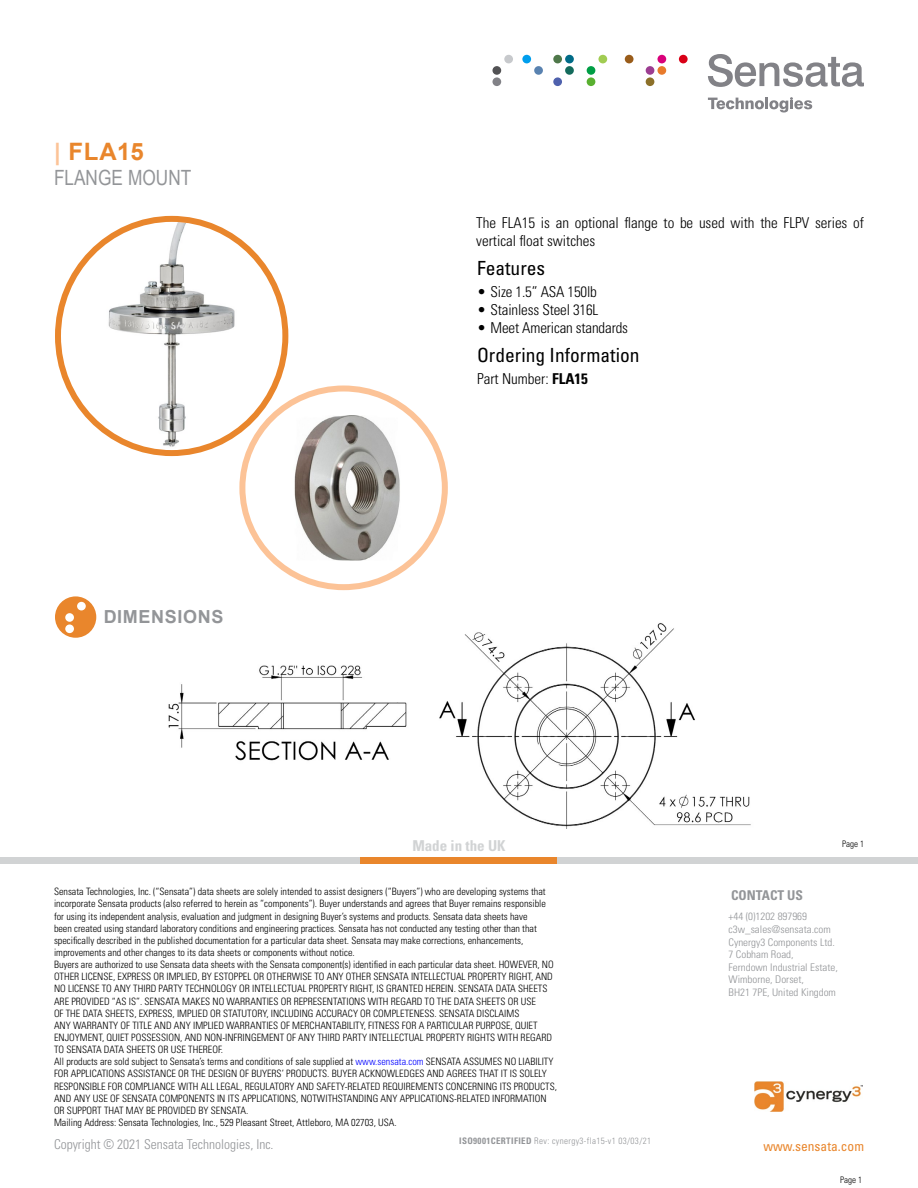
<style>
.page{position:relative;width:918px;height:1188px;background:#fff}
.page>*{position:absolute;margin:0;border:0;box-sizing:border-box;transform-origin:0 0}
.t1{font:700 24px "Arial";letter-spacing:.025em;color:#e9862c}
.t2{font:21px "Arial Narrow";color:#939598}
.t3{font:condensed 19.5px "Univers LT Std";color:#000}
.t4{font:700 18px "Arial";letter-spacing:.035em;color:#939598}
.t5{font:300 condensed 15px/18px "Univers";color:#000}
.t6{font:700 condensed 15px "Univers";color:#d1d3d4}
.t7{font:300 condensed 13.5px "Univers";color:#939598}
.t8{font:condensed 13.5px "Univers LT Std";color:#e9862c}
.t9{font:700 condensed 13.5px "Univers";color:#939598}
.t10{font:300 condensed 10.5px/12.6px "Univers";color:#939598;scale:1.05 1}
.t11{font:300 condensed 10.2px/12.1px "Univers";color:#000}
.t12{font:300 condensed 9px "Univers";letter-spacing:.04em;color:#939598}
.t13{font:300 condensed 9px "Univers";color:#000}
.s1{color:#fcc397}
.s2{font-weight:700}
.s3{color:#00f}
</style>
<div class="page">
<svg style="left:708px;top:54px;width:156px;height:33px"></svg>
<svg style="left:708px;top:97px;width:104px;height:15px"></svg>
<div style="left:492px;top:77px;width:9px;height:9px;background:#828287;border-radius:50%"></div>
<div style="left:522px;top:55px;width:9px;height:8px;background:#009eed;border-radius:50%"></div>
<div style="left:534px;top:66px;width:9px;height:9px;background:#5982b0;border-radius:50%"></div>
<div style="left:553px;top:55px;width:9px;height:8px;background:#4f784a;border-radius:50%"></div>
<div style="left:565px;top:55px;width:9px;height:8px;background:#006b87;border-radius:50%"></div>
<div style="left:565px;top:66px;width:9px;height:9px;background:#146b5c;border-radius:50%"></div>
<div style="left:553px;top:77px;width:9px;height:9px;background:#4f61ad;border-radius:50%"></div>
<div style="left:598px;top:55px;width:9px;height:8px;background:#a1cc52;border-radius:50%"></div>
<div style="left:587px;top:66px;width:8px;height:9px;background:#009e45;border-radius:50%"></div>
<div style="left:587px;top:77px;width:8px;height:9px;background:#59b030;border-radius:50%"></div>
<div style="left:657px;top:55px;width:9px;height:8px;background:#d9007a;border-radius:50%"></div>
<div style="left:646px;top:66px;width:8px;height:9px;background:#9c3d91;border-radius:50%"></div>
<div style="left:657px;top:66px;width:9px;height:9px;background:#e87a2b;border-radius:50%"></div>
<div style="left:646px;top:77px;width:8px;height:9px;background:#8c7029;border-radius:50%"></div>
<div style="left:679px;top:55px;width:9px;height:8px;background:#d90017;border-radius:50%"></div>
<div style="left:504px;top:55px;width:9px;height:8px;background:#c7c9cc;border-radius:50%"></div>
<div style="left:492px;top:66px;width:9px;height:9px;background:#525254;border-radius:50%"></div>
<div style="left:625px;top:55px;width:9px;height:8px;background:#995c1a;border-radius:50%"></div>
<img style="left:754px;top:1082px;width:108px;height:29px">
<svg style="left:55px;top:596px;width:41px;height:42px"></svg>
<img style="left:102px;top:222px;width:180px;height:228px">
<div style="left:55px;top:216px;width:233px;height:240px;border:6px solid #e9862c;border-radius:50%"></div>
<img style="left:274px;top:415px;width:145px;height:146px">
<div style="left:239px;top:386px;width:209px;height:204px;border:6px solid #fcc397;border-radius:50%"></div>
<img style="left:168px;top:665px;width:239px;height:96px">
<img style="left:439px;top:623px;width:312px;height:206px">
<div style="left:0;top:857px;width:361px;height:7px;background:#d1d3d4"></div>
<div style="left:557px;top:857px;width:361px;height:7px;background:#d1d3d4"></div>
<div style="left:361px;top:857px;width:196px;height:7px;background:#e9862c"></div>
<h1 class="t1" style="left:54px;top:135px;width:91px"><span class="s1">|</span> FLA15</h1>
<h2 class="t2" style="left:54px;top:162px;width:139px">FLANGE MOUNT</h2>
<h3 class="t4" style="left:104px;top:604px;width:121px">DIMENSIONS</h3>
<h3 class="t5" style="left:476px;top:213px;width:389px">The FLA15 is an optional flange to be used with the FLPV series of vertical float switches</h3>
<h3 class="t3" style="left:477px;top:256px;width:70px">Features</h3>
<h3 class="t5" style="left:477px;top:283px;width:121px">• Size 1.5” ASA 150lb</h3>
<h3 class="t5" style="left:477px;top:301px;width:123px">• Stainless Steel 316L</h3>
<h3 class="t5" style="left:477px;top:319px;width:152px">• Meet American standards</h3>
<h3 class="t3" style="left:477px;top:343px;width:164px">Ordering Information</h3>
<h3 class="t5" style="left:477px;top:370px;width:112px">Part Number: <span class="s2">FLA15</span></h3>
<h3 class="t6" style="left:412px;top:837px;width:95px">Made in the UK</h3>
<p class="t13" style="left:842px;top:838px;width:23px">Page 1</p>
<p class="t11" style="left:54px;top:886px;width:505px">Sensata Technologies, Inc. (“Sensata”) data sheets are solely intended to assist designers (“Buyers”) who are developing systems that incorporate Sensata products (also referred to herein as “components”). Buyer understands and agrees that Buyer remains responsible for using its independent analysis, evaluation and judgment in designing Buyer’s systems and products. Sensata data sheets have<br>been created using standard laboratory conditions and engineering practices. Sensata has not conducted any testing other than that specifically described in the published documentation for a particular data sheet. Sensata may make corrections, enhancements, improvements and other changes to its data sheets or components without notice.<br>Buyers are authorized to use Sensata data sheets with the Sensata component(s) identified in each particular data sheet. HOWEVER, NO OTHER LICENSE, EXPRESS OR IMPLIED, BY ESTOPPEL OR OTHERWISE TO ANY OTHER SENSATA INTELLECTUAL PROPERTY RIGHT, AND NO LICENSE TO ANY THIRD PARTY TECHNOLOGY OR INTELLECTUAL PROPERTY RIGHT, IS GRANTED HEREIN. SENSATA DATA SHEETS ARE PROVIDED “AS IS”. SENSATA MAKES NO WARRANTIES OR REPRESENTATIONS WITH REGARD TO THE DATA SHEETS OR USE<br>OF THE DATA SHEETS, EXPRESS, IMPLIED OR STATUTORY, INCLUDING ACCURACY OR COMPLETENESS. SENSATA DISCLAIMS<br>ANY WARRANTY OF TITLE AND ANY IMPLIED WARRANTIES OF MERCHANTABILITY, FITNESS FOR A PARTICULAR PURPOSE, QUIET ENJOYMENT, QUIET POSSESSION, AND NON-INFRINGEMENT OF ANY THIRD PARTY INTELLECTUAL PROPERTY RIGHTS WITH REGARD TO SENSATA DATA SHEETS OR USE THEREOF.<br>All products are sold subject to Sensata’s terms and conditions of sale supplied at <span class="s3">www.sensata.com</span> SENSATA ASSUMES NO LIABILITY FOR APPLICATIONS ASSISTANCE OR THE DESIGN OF BUYERS’ PRODUCTS. BUYER ACKNOWLEDGES AND AGREES THAT IT IS SOLELY RESPONSIBLE FOR COMPLIANCE WITH ALL LEGAL, REGULATORY AND SAFETY-RELATED REQUIREMENTS CONCERNING ITS PRODUCTS, AND ANY USE OF SENSATA COMPONENTS IN ITS APPLICATIONS, NOTWITHSTANDING ANY APPLICATIONS-RELATED INFORMATION OR SUPPORT THAT MAY BE PROVIDED BY SENSATA.<br>Mailing Address: Sensata Technologies, Inc., 529 Pleasant Street, Attleboro, MA 02703, USA.</p>
<p class="t12" style="left:459px;top:1136px;width:193px"><span class="s2">ISO9001CERTIFIED</span> Rev: cynergy3-fla15-v1 03/03/21</p>
<h3 class="t7" style="left:54px;top:1136px;width:221px">Copyright © 2021 Sensata Technologies, Inc.</h3>
<h3 class="t9" style="left:731px;top:886px;width:73px">CONTACT US</h3>
<p class="t10" style="left:729px;top:910px;width:106px">+44 (0)1202 897969 c3w_sales@sensata.com<br>Cynergy3 Components Ltd.<br>7 Cobham Road,<br>Ferndown Industrial Estate,<br>Wimborne, Dorset,<br>BH21 7PE, United Kingdom</p>
<h3 class="t8" style="left:763px;top:1138px;width:102px">www.sensata.com</h3>
<p class="t13" style="left:840px;top:1174px;width:23px">Page 1</p>
</div>
